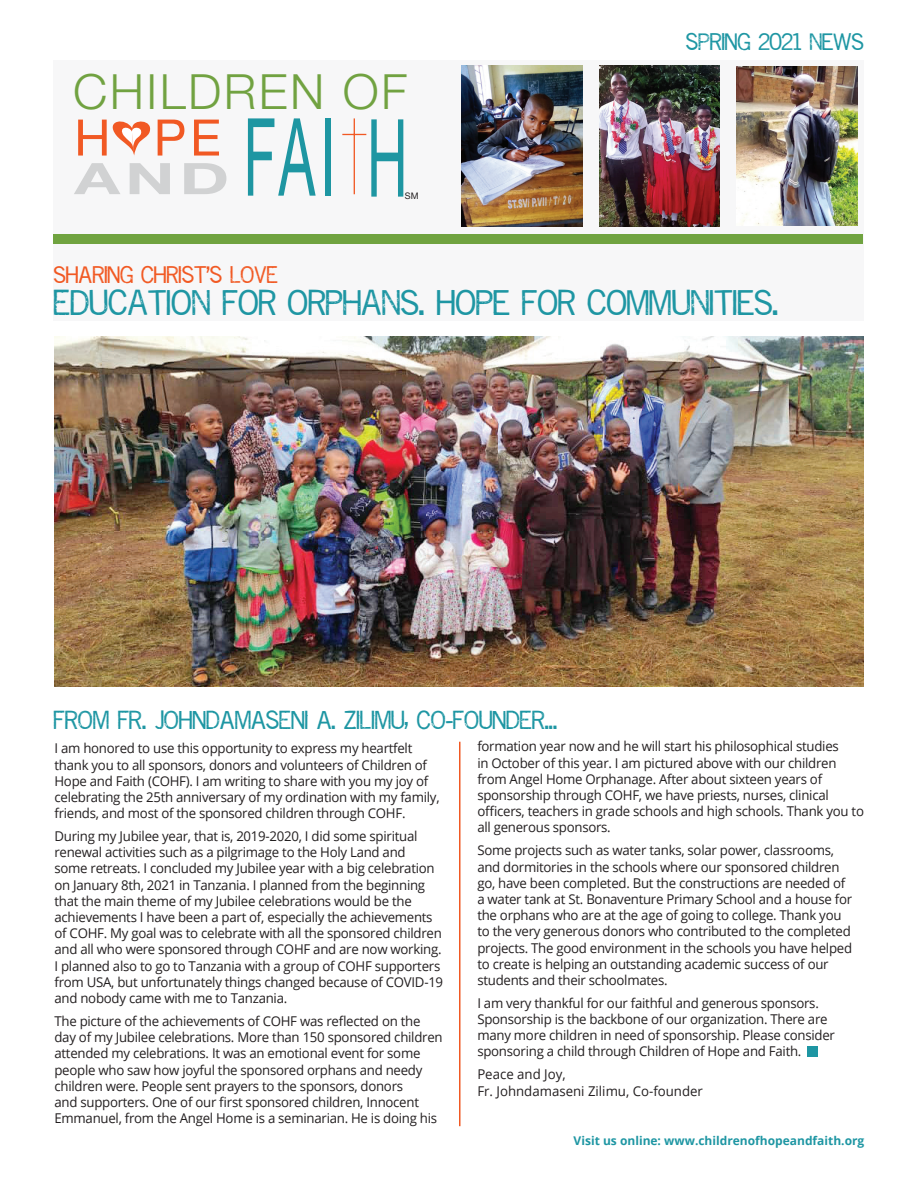
<style>
.page{position:relative;width:918px;height:1188px;background:#fff}
.page>*{position:absolute;margin:0;border:0;box-sizing:border-box;transform-origin:0 0}
.t1{font:108.15px "Helvetica Neue";color:#1e96a2;scale:.52 1}
.t2{font:50.4px "Helvetica Neue";color:#f15924}
.t3{font:300 48.6px "Helvetica Neue";letter-spacing:.05em;color:#71a241}
.t4{font:700 43.35px "Helvetica Neue";color:#d1d2d3;scale:1.54 1}
.Head_2{font:27px "Reprise Stamp";color:#1e96a3}
.t5{font:19.5px "Reprise Stamp";color:#1e96a3}
.Head_2-2{font:18px "Reprise Stamp";color:#f15923}
.Upper_Right{font:18px "Reprise Stamp";color:#1e96a3}
.Upper_Right-2{font:13.5px/16.2px "Open Sans";letter-spacing:-.02em;color:#231f20}
.Upper_Right-3{font:13.5px "Open Sans";color:#231f20}
.Upper_Right-4{font:700 12px "Open Sans";color:#1e96a3}
.Upper_Right-5{font:9px "Helvetica Neue";color:#231f20}
</style>
<div class="page">
<div style="left:54px;top:60px;width:810px;height:261px;background:#f7f7f8"></div>
<img style="left:54px;top:336px;width:810px;height:350px">
<div style="left:54px;top:234px;width:809px;height:9px;background:#70a340"></div>
<hr style="left:354px;top:118px;width:1px;height:76px;background:#f15924">
<svg style="left:342px;top:134px;width:24px;height:1px"></svg>
<svg style="left:112px;top:121px;width:39px;height:35px"></svg>
<img style="left:600px;top:66px;width:120px;height:161px">
<img style="left:736px;top:66px;width:122px;height:160px">
<img style="left:462px;top:66px;width:121px;height:160px">
<hr style="left:459px;top:742px;width:1px;height:384px;background:#f15923">
<div style="left:807px;top:1046px;width:11px;height:10px;background:#1e96a3"></div>
<p class="t3" style="left:73px;top:53px;width:336px">CHILDREN OF</p>
<p class="t2" style="left:74px;top:95px;width:148px">H PE</p>
<p class="t4" style="left:74px;top:139px;width:102px">AND</p>
<p class="t1" style="left:244px;top:65px;width:317px">FAI H</p>
<p class="Upper_Right-5" style="left:405px;top:191px;width:15px">SM</p>
<p class="Upper_Right" style="left:686px;top:29px;width:180px">SPRING 2021 NEWS</p>
<p class="Head_2-2" style="left:54px;top:261px;width:226px">SHARING CHRIST’S LOVE</p>
<p class="Head_2" style="left:54px;top:283px;width:726px">EDUCATION FOR ORPHANS. HOPE FOR COMMUNITIES.</p>
<p class="t5" style="left:54px;top:706px;width:505px">FROM FR. JOHNDAMASENI A. ZILIMU, CO-FOUNDER...</p>
<p class="Upper_Right-2" style="left:54px;top:740px;width:387px">I am honored to use this opportunity to express my heartfelt thank you to all sponsors, donors and volunteers of Children of Hope and Faith (COHF). I am writing to share with you my joy of celebrating the 25th anniversary of my ordination with my family, friends, and most of the sponsored children through COHF.</p>
<p class="Upper_Right-2" style="left:54px;top:828px;width:390px">During my Jubilee year, that is, 2019-2020, I did some spiritual renewal activities such as a pilgrimage to the Holy Land and<br>some retreats. I concluded my Jubilee year with a big celebration on January 8th, 2021 in Tanzania. I planned from the beginning that the main theme of my Jubilee celebrations would be the achievements I have been a part of, especially the achievements of COHF. My goal was to celebrate with all the sponsored children and all who were sponsored through COHF and are now working.<br>I planned also to go to Tanzania with a group of COHF supporters from USA, but unfortunately things changed because of COVID-19 and nobody came with me to Tanzania.</p>
<p class="Upper_Right-2" style="left:54px;top:1013px;width:390px">The picture of the achievements of COHF was reflected on the day of my Jubilee celebrations. More than 150 sponsored children attended my celebrations. It was an emotional event for some people who saw how joyful the sponsored orphans and needy children were. People sent prayers to the sponsors, donors<br>and supporters. One of our first sponsored children, Innocent Emmanuel, from the Angel Home is a seminarian. He is doing his</p>
<p class="Upper_Right-2" style="left:477px;top:738px;width:388px">formation year now and he will start his philosophical studies<br>in October of this year. I am pictured above with our children from Angel Home Orphanage. After about sixteen years of sponsorship through COHF, we have priests, nurses, clinical officers, teachers in grade schools and high schools. Thank you to all generous sponsors.</p>
<p class="Upper_Right-2" style="left:477px;top:842px;width:376px">Some projects such as water tanks, solar power, classrooms, and dormitories in the schools where our sponsored children go, have been completed. But the constructions are needed of a water tank at St. Bonaventure Primary School and a house for the orphans who are at the age of going to college. Thank you to the very generous donors who contributed to the completed projects. The good environment in the schools you have helped to create is helping an outstanding academic success of our students and their schoolmates.</p>
<p class="Upper_Right-2" style="left:477px;top:995px;width:359px">I am very thankful for our faithful and generous sponsors.<br>Sponsorship is the backbone of our organization. There are many more children in need of sponsorship. Please consider sponsoring a child through Children of Hope and Faith.</p>
<p class="Upper_Right-3" style="left:477px;top:1065px;width:90px">Peace and Joy,</p>
<p class="Upper_Right-3" style="left:477px;top:1081px;width:227px">Fr. Johndamaseni Zilimu, Co-founder</p>
<p class="Upper_Right-4" style="left:574px;top:1132px;width:292px">Visit us online: www.childrenofhopeandfaith.org</p>
</div>
